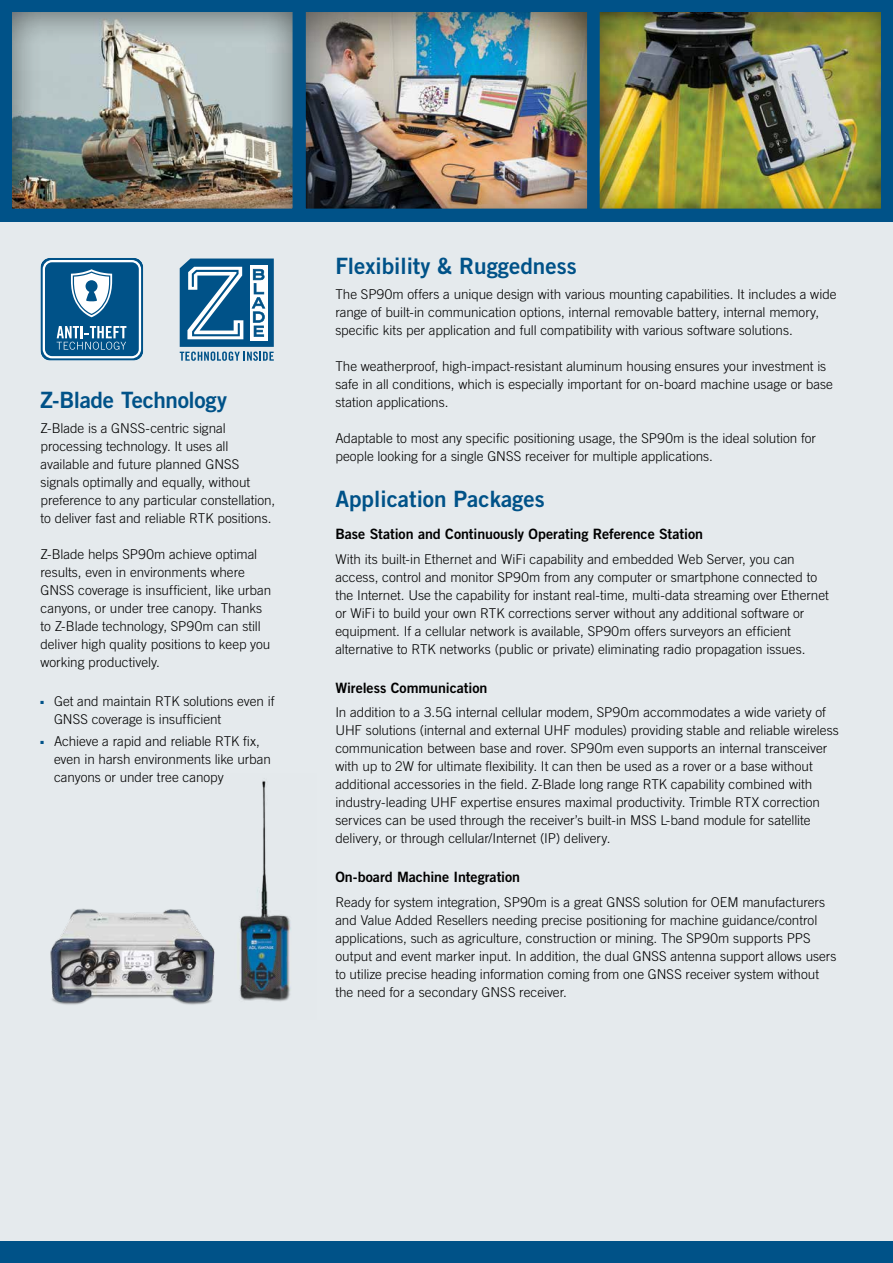
<style>
.page{position:relative;width:893px;height:1263px;background:#fff}
.page>*{position:absolute;margin:0;border:0;box-sizing:border-box;transform-origin:0 0}
.t1{font:22.5px "Trade Gothic LT Std Bd 2";color:#005288}
.t2{font:14.25px "Trade Gothic LT Std Bd 2";letter-spacing:-.005em;color:#000}
.t3{font:300 13.5px/18px "Trade Gothic LT Std";color:#000}
.s1{color:#005288}
</style>
<div class="page">
<div style="left:0;top:214px;width:893px;height:1049px;background:#e5eaed"></div>
<div style="left:0;top:1241px;width:893px;height:22px;background:#005288"></div>
<div style="left:299px;top:6px;width:296px;height:212px;background:#000;opacity:.7"></div>
<div style="left:593px;top:6px;width:296px;height:212px;background:#000;opacity:.7"></div>
<img style="left:0;top:0;width:311px;height:222px">
<div style="left:294px;top:0;width:305px;height:221px;border:12px solid #005288"></div>
<div style="left:588px;top:0;width:305px;height:221px;border:12px solid #005288"></div>
<img style="left:50px;top:908px;width:161px;height:97px">
<img style="left:211px;top:781px;width:80px;height:221px">
<svg style="left:180px;top:259px;width:94px;height:102px;background:#588db0"></svg>
<svg style="left:41px;top:258px;width:102px;height:103px;background:#3e7ca4"></svg>
<h1 class="t1" style="left:40px;top:386px;width:188px">Z-Blade Technology</h1>
<p class="t3" style="left:40px;top:419px;width:236px">Z-Blade is a GNSS-centric signal processing technology. It uses all available and future planned GNSS signals optimally and equally, without preference to any particular constellation, to deliver fast and reliable RTK positions.</p>
<p class="t3" style="left:40px;top:545px;width:232px">Z-Blade helps SP90m achieve optimal results, even in environments where GNSS coverage is insufficient, like urban canyons, or under tree canopy. Thanks to Z-Blade technology, SP90m can still deliver high quality positions to keep you working productively.</p>
<p class="t3" style="left:54px;top:692px;width:222px;text-indent:-13px"><span class="s1">■</span> Get and maintain RTK solutions even if<br>GNSS coverage is insufficient</p>
<p class="t3" style="left:54px;top:732px;width:218px;text-indent:-13px"><span class="s1">■</span> Achieve a rapid and reliable RTK fix, even in harsh environments like urban canyons or under tree canopy</p>
<h1 class="t1" style="left:335px;top:252px;width:243px">Flexibility &amp; Ruggedness</h1>
<p class="t3" style="left:335px;top:285px;width:503px">The SP90m offers a unique design with various mounting capabilities. It includes a wide range of built-in communication options, internal removable battery, internal memory, specific kits per application and full compatibility with various software solutions.</p>
<p class="t3" style="left:335px;top:357px;width:499px">The weatherproof, high-impact-resistant aluminum housing ensures your investment is safe in all conditions, which is especially important for on-board machine usage or base station applications.</p>
<p class="t3" style="left:335px;top:429px;width:482px">Adaptable to most any specific positioning usage, the SP90m is the ideal solution for people looking for a single GNSS receiver for multiple applications.</p>
<h1 class="t1" style="left:335px;top:485px;width:211px">Application Packages</h1>
<p class="t2" style="left:335px;top:525px;width:369px">Base Station and Continuously Operating Reference Station</p>
<p class="t3" style="left:335px;top:550px;width:495px">With its built-in Ethernet and WiFi capability and embedded Web Server, you can access, control and monitor SP90m from any computer or smartphone connected to the Internet. Use the capability for instant real-time, multi-data streaming over Ethernet or WiFi to build your own RTK corrections server without any additional software or equipment. If a cellular network is available, SP90m offers surveyors an efficient alternative to RTK networks (public or private) eliminating radio propagation issues.</p>
<p class="t2" style="left:335px;top:679px;width:154px">Wireless Communication</p>
<p class="t3" style="left:335px;top:703px;width:505px">In addition to a 3.5G internal cellular modem, SP90m accommodates a wide variety of UHF solutions (internal and external UHF modules) providing stable and reliable wireless communication between base and rover. SP90m even supports an internal transceiver with up to 2W for ultimate flexibility. It can then be used as a rover or a base without additional accessories in the field. Z-Blade long range RTK capability combined with industry-leading UHF expertise ensures maximal productivity. Trimble RTX correction services can be used through the receiver’s built-in MSS L-band module for satellite delivery, or through cellular/Internet (IP) delivery.</p>
<p class="t2" style="left:335px;top:868px;width:186px">On-board Machine Integration</p>
<p class="t3" style="left:335px;top:893px;width:503px">Ready for system integration, SP90m is a great GNSS solution for OEM manufacturers and Value Added Resellers needing precise positioning for machine guidance/control applications, such as agriculture, construction or mining. The SP90m supports PPS output and event marker input. In addition, the dual GNSS antenna support allows users to utilize precise heading information coming from one GNSS receiver system without the need for a secondary GNSS receiver.</p>
</div>
